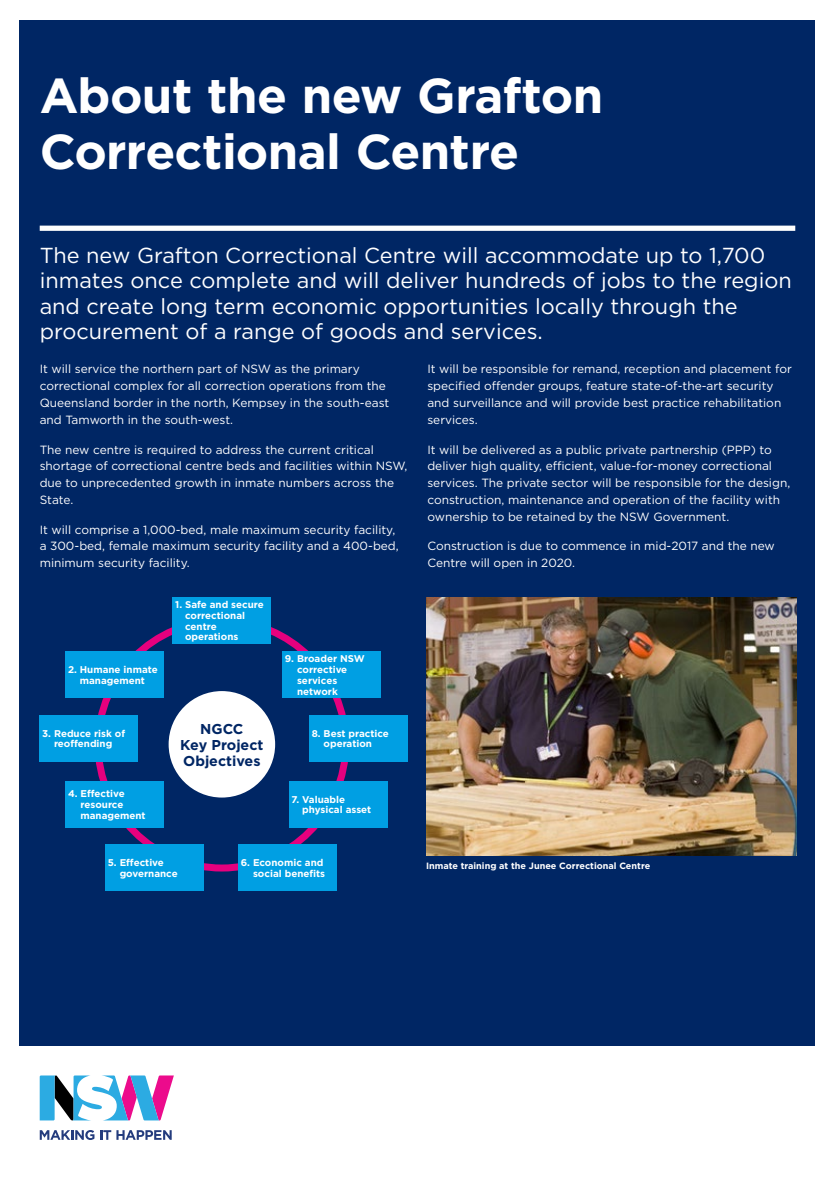
<style>
.page{position:relative;width:835px;height:1180px;background:#fff}
.page>*{position:absolute;margin:0;border:0;box-sizing:border-box;transform-origin:0 0}
.Poster_Title{font:700 49px/56px "Gotham";letter-spacing:-.015em;color:#fff}
.Intro_Parra{font:21.7px/25.2px "Gotham";color:#fff}
.Poster_Body{font:700 14.28px/16px "Gotham";color:#002664;text-align:center}
.Poster_Body-2{font:11.9px/16.8px "Gotham";color:#fff}
.Poster_Body-3{font:700 9.8px/10.8px "Gotham";color:#fff}
.Poster_Body-4{font:700 9.1px "Gotham";color:#fff}
</style>
<div class="page">
<div style="left:20px;top:20px;width:795px;height:1025px;background:#002664"></div>
<svg style="left:40px;top:1130px;width:54px;height:10px"></svg>
<svg style="left:100px;top:1130px;width:72px;height:9px"></svg>
<svg style="left:40px;top:1075px;width:134px;height:45px"></svg>
<div style="left:40px;top:226px;width:755px;height:5px;background:#fff"></div>
<img style="left:426px;top:597px;width:370px;height:258px">
<div style="left:169px;top:691px;width:106px;height:106px;background:#fff;border-radius:50%"></div>
<div style="left:65px;top:651px;width:99px;height:46px;background:#009fe3"></div>
<div style="left:282px;top:651px;width:98px;height:46px;background:#009fe3"></div>
<div style="left:173px;top:597px;width:98px;height:46px;background:#009fe3"></div>
<div style="left:40px;top:715px;width:98px;height:46px;background:#009fe3"></div>
<div style="left:309px;top:715px;width:98px;height:46px;background:#009fe3"></div>
<div style="left:65px;top:781px;width:99px;height:46px;background:#009fe3"></div>
<div style="left:289px;top:781px;width:98px;height:46px;background:#009fe3"></div>
<div style="left:105px;top:844px;width:98px;height:46px;background:#009fe3"></div>
<div style="left:238px;top:844px;width:98px;height:46px;background:#009fe3"></div>
<p class="Poster_Title" style="left:40px;top:68px;width:565px">About the new Grafton<br>Correctional Centre</p>
<p class="Intro_Parra" style="left:40px;top:242px;width:753px">The new Grafton Correctional Centre will accommodate up to 1,700 inmates once complete and will deliver hundreds of jobs to the region and create long term economic opportunities locally through the procurement of a range of goods and services.</p>
<p class="Poster_Body-2" style="left:40px;top:360px;width:351px">It will service the northern part of NSW as the primary correctional complex for all correction operations from the Queensland border in the north, Kempsey in the south-east and Tamworth in the south-west.</p>
<p class="Poster_Body-2" style="left:40px;top:441px;width:369px">The new centre is required to address the current critical shortage of correctional centre beds and facilities within NSW, due to unprecedented growth in inmate numbers across the State.</p>
<p class="Poster_Body-2" style="left:40px;top:521px;width:360px">It will comprise a 1,000-bed, male maximum security facility, a 300-bed, female maximum security facility and a 400-bed, minimum security facility.</p>
<p class="Poster_Body-2" style="left:427px;top:360px;width:366px">It will be responsible for remand, reception and placement for specified offender groups, feature state-of-the-art security and surveillance and will provide best practice rehabilitation services.</p>
<p class="Poster_Body-2" style="left:427px;top:441px;width:364px">It will be delivered as a public private partnership (PPP) to deliver high quality, efficient, value-for-money correctional services. The private sector will be responsible for the design, construction, maintenance and operation of the facility with ownership to be retained by the NSW Government.</p>
<p class="Poster_Body-2" style="left:427px;top:537px;width:349px">Construction is due to commence in mid-2017 and the new<br>Centre will open in 2020.</p>
<p class="Poster_Body-3" style="left:185px;top:599px;width:80px;text-indent:-10px">1. Safe and secure correctional centre operations</p>
<p class="Poster_Body-3" style="left:68px;top:664px;width:91px;text-align:center">2. Humane inmate management</p>
<p class="Poster_Body-3" style="left:297px;top:653px;width:69px;text-indent:-12px">9. Broader NSW corrective services network</p>
<p class="Poster_Body" style="left:180px;top:721px;width:85px">NGCC<br>Key Project<br>Objectives</p>
<p class="Poster_Body-3" style="left:42px;top:727px;width:84px;text-align:center">3. Reduce risk of reoffending</p>
<p class="Poster_Body-3" style="left:311px;top:727px;width:79px;text-align:center">8. Best practice operation</p>
<p class="Poster_Body-3" style="left:80px;top:788px;width:67px;text-indent:-12px">4. Effective resource management</p>
<p class="Poster_Body-3" style="left:302px;top:793px;width:71px;text-indent:-11px">7. Valuable physical asset</p>
<p class="Poster_Body-3" style="left:120px;top:857px;width:59px;text-indent:-12px">5. Effective governance</p>
<p class="Poster_Body-3" style="left:241px;top:857px;width:86px;text-align:right">6. Economic and social benefits</p>
<p class="Poster_Body-4" style="left:426px;top:859px;width:225px">Inmate training at the Junee Correctional Centre</p>
</div>
